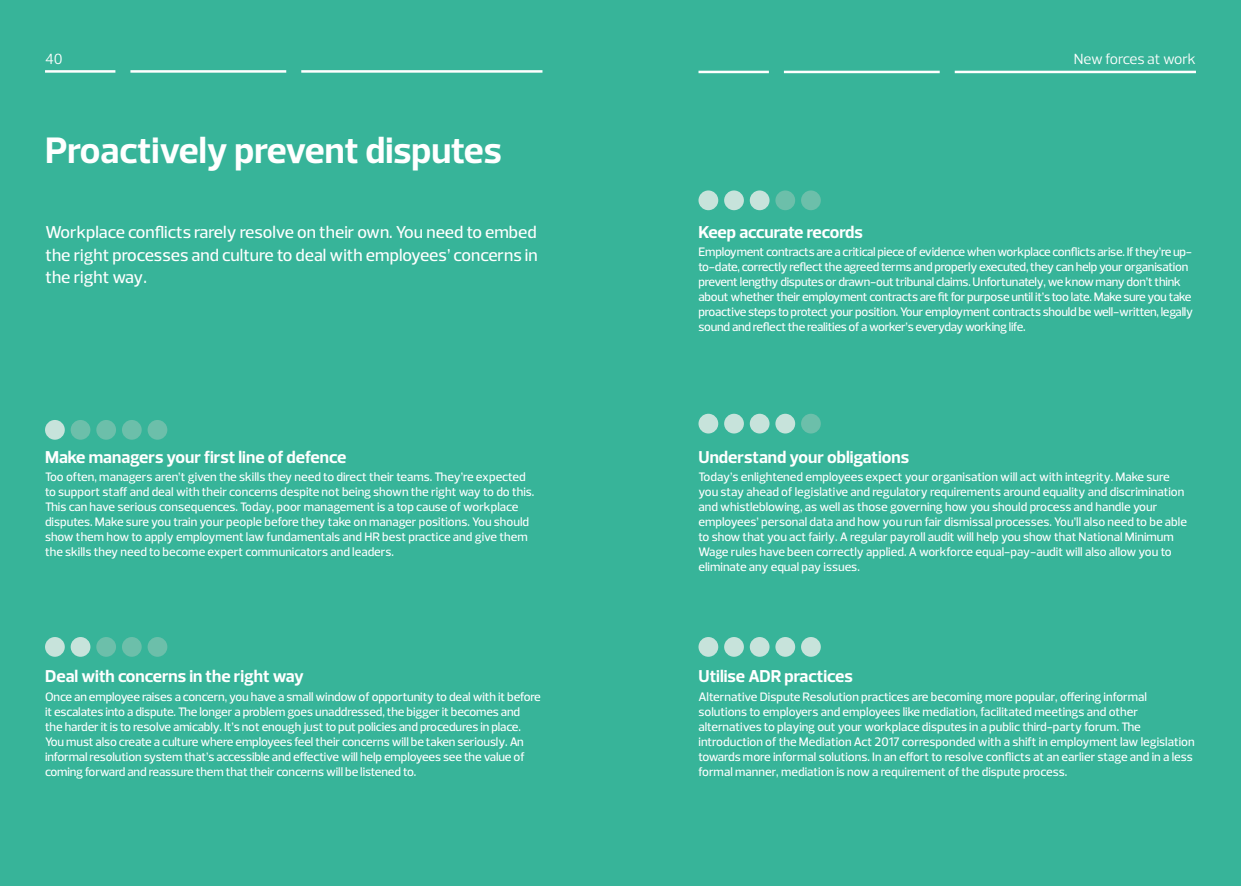
<style>
.page{position:relative;width:1241px;height:886px;background:#fff}
.page>*{position:absolute;margin:0;border:0;box-sizing:border-box;transform-origin:0 0}
.Heading_one_WHITE{font:700 37.5px "Prelo";color:#fff}
.Intro_WHITE{font:500 17.5px/22.5px "Prelo";color:#fff;text-align:justify}
.Intro_paragraph{font:700 17.5px "Prelo";color:#fff}
.Heading_1_WHITE{font:700 17.5px "Prelo";color:#fff}
.t1{font:15px "Prelo";color:#fff}
.Body_main_WHITE{font:500 12.5px/15px "Prelo";letter-spacing:-.01em;color:#fff}
</style>
<div class="page">
<div style="left:0;top:0;width:1240px;height:886px;background:#37b499"></div>
<hr style="left:698px;top:71px;width:70px;height:2px;background:#fff">
<hr style="left:783px;top:71px;width:156px;height:2px;background:#fff">
<hr style="left:954px;top:71px;width:241px;height:2px;background:#fff">
<hr style="left:45px;top:70px;width:70px;height:3px;background:#fff">
<hr style="left:130px;top:70px;width:156px;height:3px;background:#fff">
<hr style="left:301px;top:70px;width:241px;height:3px;background:#fff">
<div style="left:45px;top:420px;width:20px;height:20px;background:#c7e3db;border-radius:50%"></div>
<div style="left:71px;top:420px;width:19px;height:20px;background:#6cbfaa;border-radius:50%"></div>
<div style="left:96px;top:420px;width:20px;height:20px;background:#6cbfaa;border-radius:50%"></div>
<div style="left:122px;top:420px;width:20px;height:20px;background:#6cbfaa;border-radius:50%"></div>
<div style="left:147px;top:420px;width:20px;height:20px;background:#6cbfaa;border-radius:50%"></div>
<div style="left:45px;top:637px;width:20px;height:20px;background:#c7e3db;border-radius:50%"></div>
<div style="left:71px;top:637px;width:19px;height:20px;background:#c7e3db;border-radius:50%"></div>
<div style="left:96px;top:637px;width:20px;height:20px;background:#6cbfaa;border-radius:50%"></div>
<div style="left:122px;top:637px;width:20px;height:20px;background:#6cbfaa;border-radius:50%"></div>
<div style="left:147px;top:637px;width:20px;height:20px;background:#6cbfaa;border-radius:50%"></div>
<div style="left:698px;top:190px;width:20px;height:20px;background:#c7e3db;border-radius:50%"></div>
<div style="left:724px;top:190px;width:19px;height:20px;background:#c7e3db;border-radius:50%"></div>
<div style="left:749px;top:190px;width:20px;height:20px;background:#c7e3db;border-radius:50%"></div>
<div style="left:775px;top:190px;width:20px;height:20px;background:#6cbfaa;border-radius:50%"></div>
<div style="left:801px;top:190px;width:19px;height:20px;background:#6cbfaa;border-radius:50%"></div>
<div style="left:698px;top:414px;width:20px;height:19px;background:#c7e3db;border-radius:50%"></div>
<div style="left:724px;top:414px;width:19px;height:19px;background:#c7e3db;border-radius:50%"></div>
<div style="left:749px;top:414px;width:20px;height:19px;background:#c7e3db;border-radius:50%"></div>
<div style="left:775px;top:414px;width:20px;height:19px;background:#c7e3db;border-radius:50%"></div>
<div style="left:801px;top:414px;width:19px;height:19px;background:#6cbfaa;border-radius:50%"></div>
<div style="left:698px;top:637px;width:20px;height:20px;background:#c7e3db;border-radius:50%"></div>
<div style="left:724px;top:637px;width:19px;height:20px;background:#c7e3db;border-radius:50%"></div>
<div style="left:749px;top:637px;width:20px;height:20px;background:#c7e3db;border-radius:50%"></div>
<div style="left:775px;top:637px;width:20px;height:20px;background:#c7e3db;border-radius:50%"></div>
<div style="left:801px;top:637px;width:19px;height:20px;background:#c7e3db;border-radius:50%"></div>
<p class="t1" style="left:45px;top:49px;width:19px">40</p>
<p class="t1" style="left:1073px;top:49px;width:123px">New forces at work</p>
<p class="Heading_one_WHITE" style="left:45px;top:128px;width:458px">Proactively prevent disputes</p>
<p class="Intro_WHITE" style="left:45px;top:221px;width:493px">Workplace conflicts rarely resolve on their own. You need to embed the right processes and culture to deal with employees’ concerns in the right way.</p>
<p class="Intro_paragraph" style="left:698px;top:221px;width:166px">Keep accurate records</p>
<p class="Body_main_WHITE" style="left:698px;top:245px;width:496px">Employment contracts are a critical piece of evidence when workplace conflicts arise. If they’re up&shy;to-date, correctly reflect the agreed terms and properly executed, they can help your organisation prevent lengthy disputes or drawn-out tribunal claims. Unfortunately, we know many don’t think about whether their employment contracts are fit for purpose until it’s too late. Make sure you take proactive steps to protect your position. Your employment contracts should be well-written, legally sound and reflect the realities of a worker’s everyday working life.</p>
<p class="Intro_paragraph" style="left:45px;top:446px;width:303px">Make managers your first line of defence</p>
<p class="Body_main_WHITE" style="left:45px;top:470px;width:491px">Too often, managers aren’t given the skills they need to direct their teams. They’re expected to support staff and deal with their concerns despite not being shown the right way to do this.<br>This can have serious consequences. Today, poor management is a top cause of workplace disputes. Make sure you train your people before they take on manager positions. You should show them how to apply employment law fundamentals and HR best practice and give them the skills they need to become expert communicators and leaders.</p>
<p class="Heading_1_WHITE" style="left:698px;top:446px;width:212px">Understand your obligations</p>
<p class="Body_main_WHITE" style="left:698px;top:470px;width:490px">Today’s enlightened employees expect your organisation will act with integrity. Make sure you stay ahead of legislative and regulatory requirements around equality and discrimination and whistleblowing, as well as those governing how you should process and handle your employees’ personal data and how you run fair dismissal processes. You’ll also need to be able to show that you act fairly. A regular payroll audit will help you show that National Minimum Wage rules have been correctly applied. A workforce equal-pay-audit will also allow you to eliminate any equal pay issues.</p>
<p class="Intro_paragraph" style="left:45px;top:665px;width:260px">Deal with concerns in the right way</p>
<p class="Body_main_WHITE" style="left:45px;top:689px;width:497px">Once an employee raises a concern, you have a small window of opportunity to deal with it before it escalates into a dispute. The longer a problem goes unaddressed, the bigger it becomes and the harder it is to resolve amicably. It’s not enough just to put policies and procedures in place.<br>You must also create a culture where employees feel their concerns will be taken seriously. An informal resolution system that’s accessible and effective will help employees see the value of coming forward and reassure them that their concerns will be listened to.</p>
<p class="Heading_1_WHITE" style="left:698px;top:665px;width:156px">Utilise ADR practices</p>
<p class="Body_main_WHITE" style="left:698px;top:689px;width:497px">Alternative Dispute Resolution practices are becoming more popular, offering informal solutions to employers and employees like mediation, facilitated meetings and other alternatives to playing out your workplace disputes in a public third-party forum. The introduction of the Mediation Act 2017 corresponded with a shift in employment law legislation towards more informal solutions. In an effort to resolve conflicts at an earlier stage and in a less formal manner, mediation is now a requirement of the dispute process.</p>
</div>
